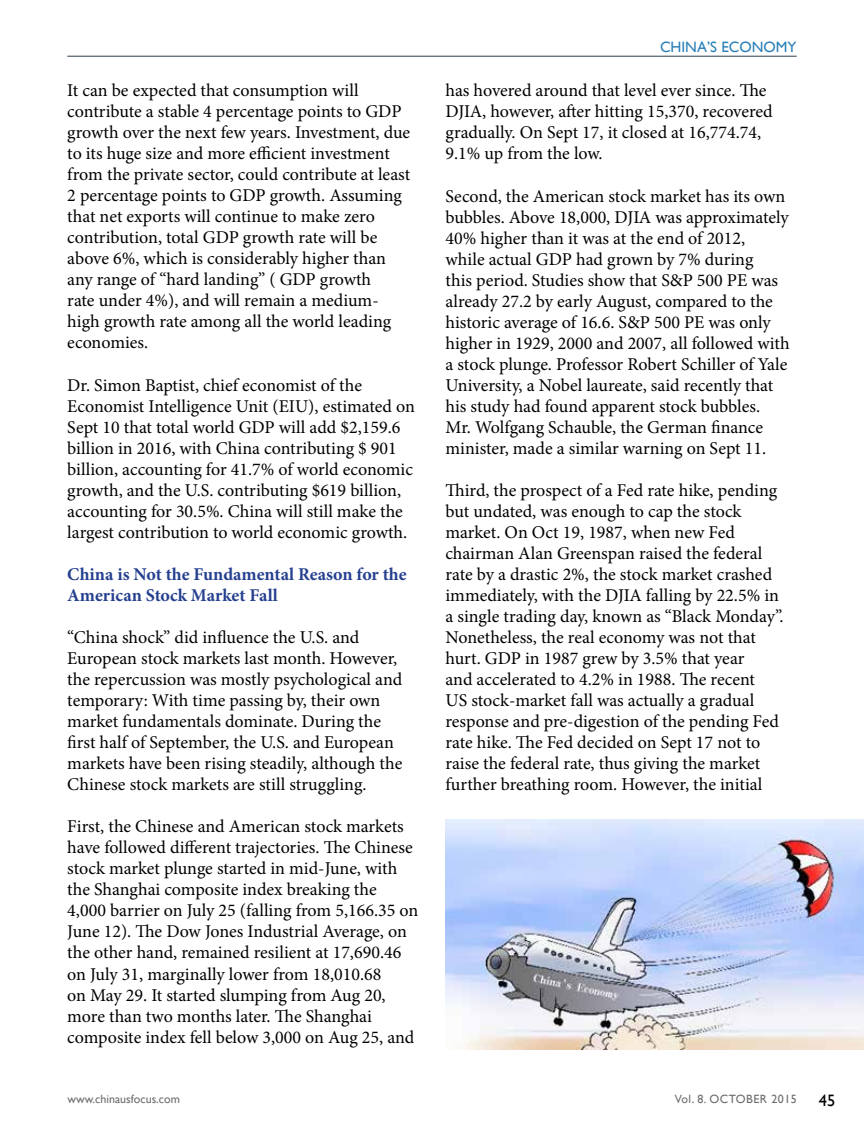
<style>
.page{position:relative;width:864px;height:1134px;background:#fff}
.page>*{position:absolute;margin:0;border:0;box-sizing:border-box;transform-origin:0 0}
.t1{font:18px/21px "Minion Pro";color:#000}
.t2{font:700 18px/21px "Minion Pro";color:#25408f}
.t3{font:16.5px "Gill Sans";color:#000}
.t4{font:15px "Gill Sans";color:#2980b9}
.t5{font:12px "Gill Sans";color:#6d6e71}
.t6{font:12px "Gill Sans";letter-spacing:.04em;color:#6d6e71}
</style>
<div class="page">
<hr style="left:67px;top:56px;width:730px;height:1px;background:#2c3e50">
<img style="left:446px;top:820px;width:418px;height:230px">
<p class="t1" style="left:67px;top:80px;width:344px">It can be expected that consumption will contribute a stable 4 percentage points to GDP growth over the next few years. Investment, due to its huge size and more efficient investment from the private sector, could contribute at least 2 percentage points to GDP growth. Assuming that net exports will continue to make zero contribution, total GDP growth rate will be above 6%, which is considerably higher than any range of “hard landing” ( GDP growth<br>rate under 4%), and will remain a medium&shy;high growth rate among all the world leading economies.</p>
<p class="t1" style="left:67px;top:374px;width:349px">Dr. Simon Baptist, chief economist of the Economist Intelligence Unit (EIU), estimated on Sept 10 that total world GDP will add $2,159.6 billion in 2016, with China contributing $ 901 billion, accounting for 41.7% of world economic growth, and the U.S. contributing $619 billion, accounting for 30.5%. China will still make the largest contribution to world economic growth.</p>
<p class="t2" style="left:67px;top:563px;width:341px">China is Not the Fundamental Reason for the<br>American Stock Market Fall</p>
<p class="t1" style="left:67px;top:627px;width:337px">“China shock” did influence the U.S. and European stock markets last month. However, the repercussion was mostly psychological and temporary: With time passing by, their own market fundamentals dominate. During the first half of September, the U.S. and European markets have been rising steadily, although the Chinese stock markets are still struggling.</p>
<p class="t1" style="left:67px;top:816px;width:353px">First, the Chinese and American stock markets have followed different trajectories. The Chinese stock market plunge started in mid-June, with the Shanghai composite index breaking the 4,000 barrier on July 25 (falling from 5,166.35 on June 12). The Dow Jones Industrial Average, on the other hand, remained resilient at 17,690.46 on July 31, marginally lower from 18,010.68<br>on May 29. It started slumping from Aug 20, more than two months later. The Shanghai composite index fell below 3,000 on Aug 25, and</p>
<p class="t4" style="left:660px;top:38px;width:138px">CHINA’S ECONOMY</p>
<p class="t1" style="left:445px;top:80px;width:329px">has hovered around that level ever since. The DJIA, however, after hitting 15,370, recovered gradually. On Sept 17, it closed at 16,774.74, 9.1% up from the low.</p>
<p class="t1" style="left:445px;top:186px;width:346px">Second, the American stock market has its own bubbles. Above 18,000, DJIA was approximately 40% higher than it was at the end of 2012,<br>while actual GDP had grown by 7% during<br>this period. Studies show that S&amp;P 500 PE was already 27.2 by early August, compared to the historic average of 16.6. S&amp;P 500 PE was only higher in 1929, 2000 and 2007, all followed with a stock plunge. Professor Robert Schiller of Yale University, a Nobel laureate, said recently that his study had found apparent stock bubbles.<br>Mr. Wolfgang Schauble, the German finance minister, made a similar warning on Sept 11.</p>
<p class="t1" style="left:445px;top:480px;width:339px">Third, the prospect of a Fed rate hike, pending but undated, was enough to cap the stock market. On Oct 19, 1987, when new Fed chairman Alan Greenspan raised the federal rate by a drastic 2%, the stock market crashed immediately, with the DJIA falling by 22.5% in a single trading day, known as “Black Monday”.<br>Nonetheless, the real economy was not that hurt. GDP in 1987 grew by 3.5% that year<br>and accelerated to 4.2% in 1988. The recent<br>US stock-market fall was actually a gradual response and pre-digestion of the pending Fed rate hike. The Fed decided on Sept 17 not to raise the federal rate, thus giving the market further breathing room. However, the initial</p>
<p class="t5" style="left:67px;top:1092px;width:114px">www.chinausfocus.com</p>
<p class="t6" style="left:675px;top:1092px;width:124px">Vol. 8. OCTOBER 2015</p>
<p class="t3" style="left:819px;top:1091px;width:18px">45</p>
</div>
